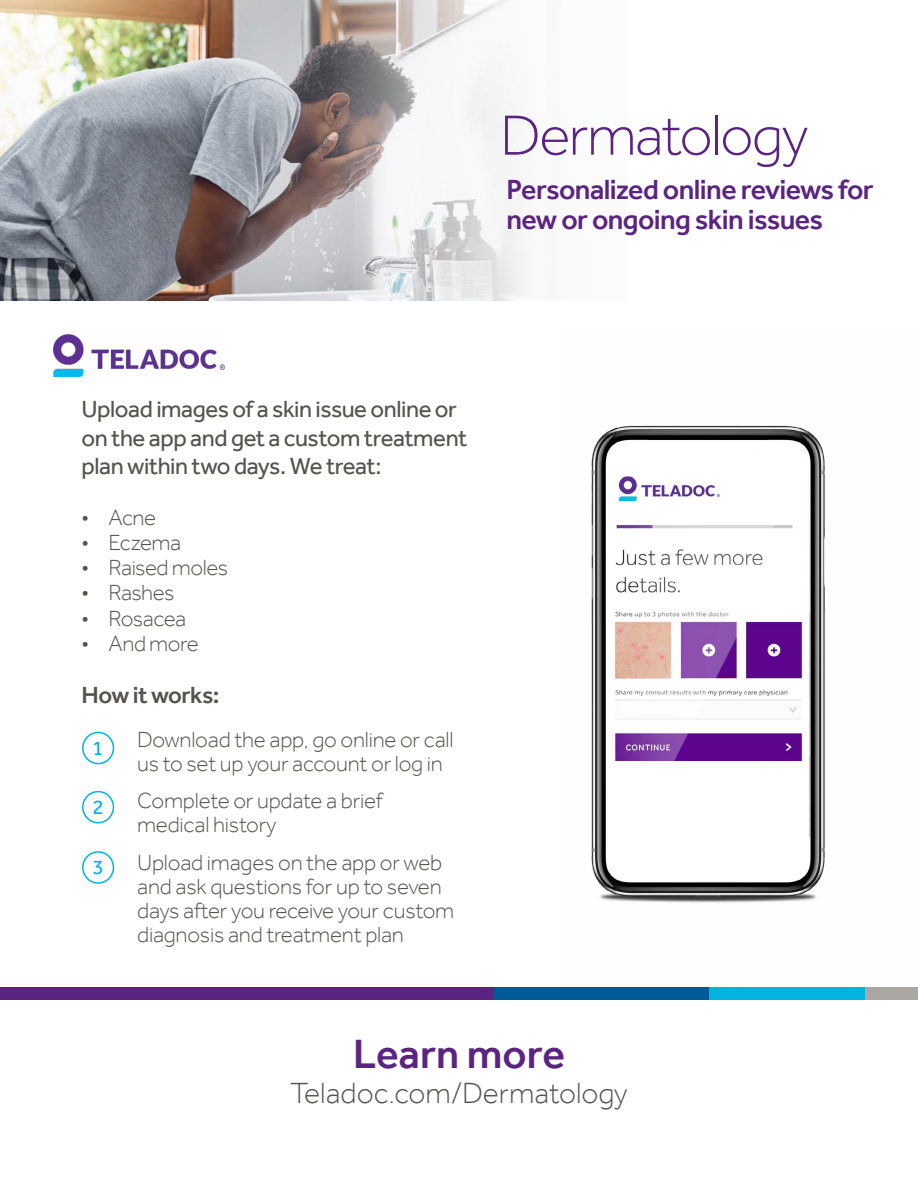
<style>
.page{position:relative;width:918px;height:1188px;background:#fff}
.page>*{position:absolute;margin:0;border:0;box-sizing:border-box;transform-origin:0 0}
.t1{font:300 58.5px "Effra";letter-spacing:-.025em;color:#5b2481}
.t2{font:500 42px "Effra";color:#5b2481}
.t3{font:300 30px "Effra";color:#55534c}
.t4{font:500 28.5px/29.2px "Effra";letter-spacing:-.02em;color:#5b2481}
.t5{font:24px/28.5px "Effra";letter-spacing:-.02em;color:#55534c}
.t6{font:500 24px "Effra";letter-spacing:-.02em;color:#55534c}
.t7{font:300 22.5px/24px "Effra";letter-spacing:-.01em;color:#55534c}
.t8{font:300 22.5px "Effra";letter-spacing:-.035em;color:#55534c}
.t9{font:21px "Effra";color:#00b4df}
</style>
<div class="page">
<div style="left:0;top:987px;width:904px;height:13px;background:#5b2481"></div>
<div style="left:494px;top:987px;width:271px;height:13px;background:#005b97"></div>
<div style="left:710px;top:987px;width:208px;height:13px;background:#00b4df"></div>
<div style="left:865px;top:987px;width:53px;height:13px;background:#aaa6a2"></div>
<img style="left:53px;top:334px;width:172px;height:43px">
<img style="left:0;top:0;width:105px;height:300px">
<img style="left:105px;top:0;width:175px;height:300px">
<svg style="left:280px;top:0;width:247px;height:301px"></svg>
<img style="left:591px;top:425px;width:234px;height:564px">
<div style="left:82px;top:732px;width:32px;height:32px;border:2px solid #00b4df;border-radius:50%"></div>
<div style="left:82px;top:791px;width:32px;height:33px;border:2px solid #00b4df;border-radius:50%"></div>
<div style="left:82px;top:851px;width:32px;height:33px;border:2px solid #00b4df;border-radius:50%"></div>
<p class="t1" style="left:500px;top:102px;width:310px">Dermatology</p>
<p class="t4" style="left:507px;top:175px;width:369px">Personalized online reviews for new or ongoing skin issues</p>
<p class="t5" style="left:81px;top:395px;width:387px">Upload images of a skin issue online or on the app and get a custom treatment plan within two days. We treat:</p>
<p class="t7" style="left:81px;top:506px;width:76px">• Acne</p>
<p class="t7" style="left:81px;top:531px;width:101px">• Eczema</p>
<p class="t7" style="left:81px;top:556px;width:148px">• Raised moles</p>
<p class="t7" style="left:81px;top:581px;width:95px">• Rashes</p>
<p class="t8" style="left:81px;top:605px;width:106px">• Rosacea</p>
<p class="t7" style="left:81px;top:631px;width:119px">• And more</p>
<p class="t6" style="left:81px;top:680px;width:140px">How it works:</p>
<p class="t7" style="left:137px;top:727px;width:318px">Download the app, go online or call us to set up your account or log in</p>
<p class="t7" style="left:137px;top:789px;width:247px">Complete or update a brief medical history</p>
<p class="t7" style="left:137px;top:850px;width:319px">Upload images on the app or web and ask questions for up to seven days after you receive your custom diagnosis and treatment plan</p>
<p class="t9" style="left:92px;top:736px;width:13px">1</p>
<p class="t9" style="left:92px;top:795px;width:13px">2</p>
<p class="t9" style="left:92px;top:855px;width:13px">3</p>
<p class="t2" style="left:353px;top:1029px;width:213px">Learn more</p>
<p class="t3" style="left:290px;top:1077px;width:339px">Teladoc.com/Dermatology</p>
</div>
